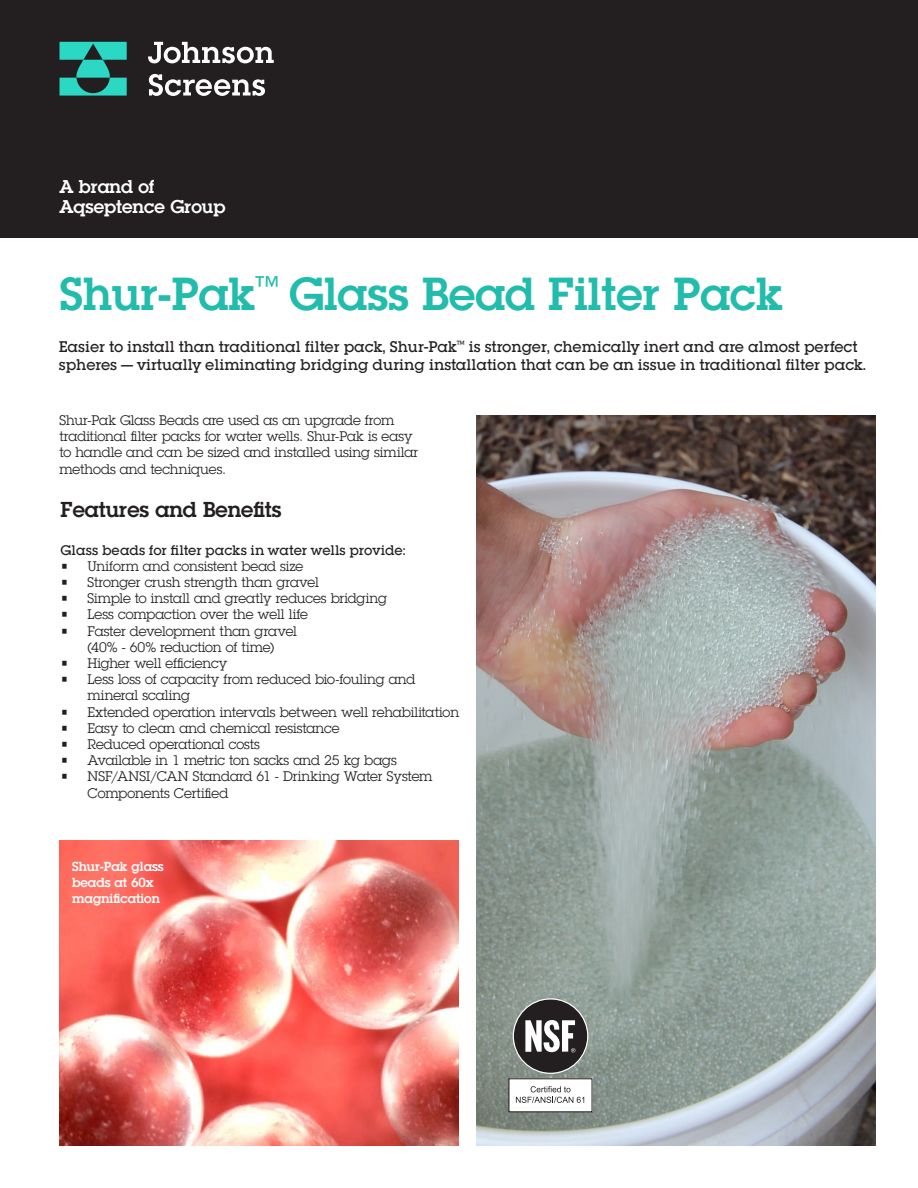
<style>
.page{position:relative;width:918px;height:1188px;background:#fff}
.page>*{position:absolute;margin:0;border:0;box-sizing:border-box;transform-origin:0 0}
.t1{font:600 45px "Lubalin Graph Std";color:#22bcac}
.AQ_Sub_Headline_-_GR{font:600 21px "Lubalin Graph Std";color:#231f20}
.t2{font:600 18px/20px "Lubalin Graph Std";color:#fff}
.BRO_Text_com{font:500 15px/18px "Lubalin Graph Std";color:#231f20}
.Body_copy{font:13.5px/16.2px "Lubalin Graph Std";letter-spacing:-.005em;color:#231f20}
.Body_copy-2{font:500 13.5px "Lubalin Graph Std";color:#231f20}
.Contact_info{font:600 12.75px/15.8px "Lubalin Graph Std";color:#fff}
</style>
<div class="page">
<img style="left:60px;top:841px;width:399px;height:304px">
<img style="left:476px;top:415px;width:399px;height:730px">
<div style="left:509px;top:1079px;width:83px;height:33px;background:#fff"></div>
<svg style="left:516px;top:1086px;width:68px;height:17px"></svg>
<div style="left:508px;top:1078px;width:85px;height:34px;border:1px solid #231f20"></div>
<svg style="left:513px;top:998px;width:75px;height:76px"></svg>
<div style="left:0;top:0;width:918px;height:238px;background:#231f20"></div>
<svg style="left:148px;top:42px;width:126px;height:54px"></svg>
<svg style="left:60px;top:42px;width:67px;height:54px"></svg>
<h3 class="t2" style="left:60px;top:176px;width:167px">A brand of<br>Aqseptence Group</h3>
<p class="t1" style="left:60px;top:264px;width:725px">Shur-Pak<sup>™</sup> Glass Bead Filter Pack</p>
<p class="BRO_Text_com" style="left:59px;top:338px;width:809px">Easier to install than traditional filter pack, Shur-Pak<sup>™</sup> is stronger, chemically inert and are almost perfect spheres — virtually eliminating bridging during installation that can be an issue in traditional filter pack.</p>
<p class="Body_copy" style="left:60px;top:412px;width:360px">Shur-Pak Glass Beads are used as an upgrade from traditional filter packs for water wells. Shur-Pak is easy to handle and can be sized and installed using similar methods and techniques.</p>
<p class="AQ_Sub_Headline_-_GR" style="left:61px;top:495px;width:223px">Features and Benefits</p>
<p class="Body_copy-2" style="left:61px;top:541px;width:347px">Glass beads for filter packs in water wells provide:</p>
<p class="Body_copy" style="left:61px;top:558px;width:244px">• Uniform and consistent bead size</p>
<p class="Body_copy" style="left:61px;top:574px;width:260px">• Stronger crush strength than gravel</p>
<p class="Body_copy" style="left:61px;top:590px;width:328px">• Simple to install and greatly reduces bridging</p>
<p class="Body_copy" style="left:61px;top:606px;width:249px">• Less compaction over the well life</p>
<p class="Body_copy" style="left:61px;top:623px;width:238px;text-align:center">• Faster development than gravel (40% - 60% reduction of time)</p>
<p class="Body_copy" style="left:61px;top:655px;width:169px">• Higher well efficiency</p>
<p class="Body_copy" style="left:88px;top:671px;width:329px;text-indent:-27px">• Less loss of capacity from reduced bio-fouling and mineral scaling</p>
<p class="Body_copy" style="left:61px;top:704px;width:400px">• Extended operation intervals between well rehabilitation</p>
<p class="Body_copy" style="left:61px;top:720px;width:281px">• Easy to clean and chemical resistance</p>
<p class="Body_copy" style="left:61px;top:736px;width:201px">• Reduced operational costs</p>
<p class="Body_copy" style="left:61px;top:752px;width:338px">• Available in 1 metric ton sacks and 25 kg bags</p>
<p class="Body_copy" style="left:88px;top:768px;width:347px;text-indent:-27px">• NSF/ANSI/CAN Standard 61 - Drinking Water System<br>Components Certified</p>
<p class="Contact_info" style="left:72px;top:858px;width:93px">Shur-Pak glass beads at 60x magnification</p>
</div>
